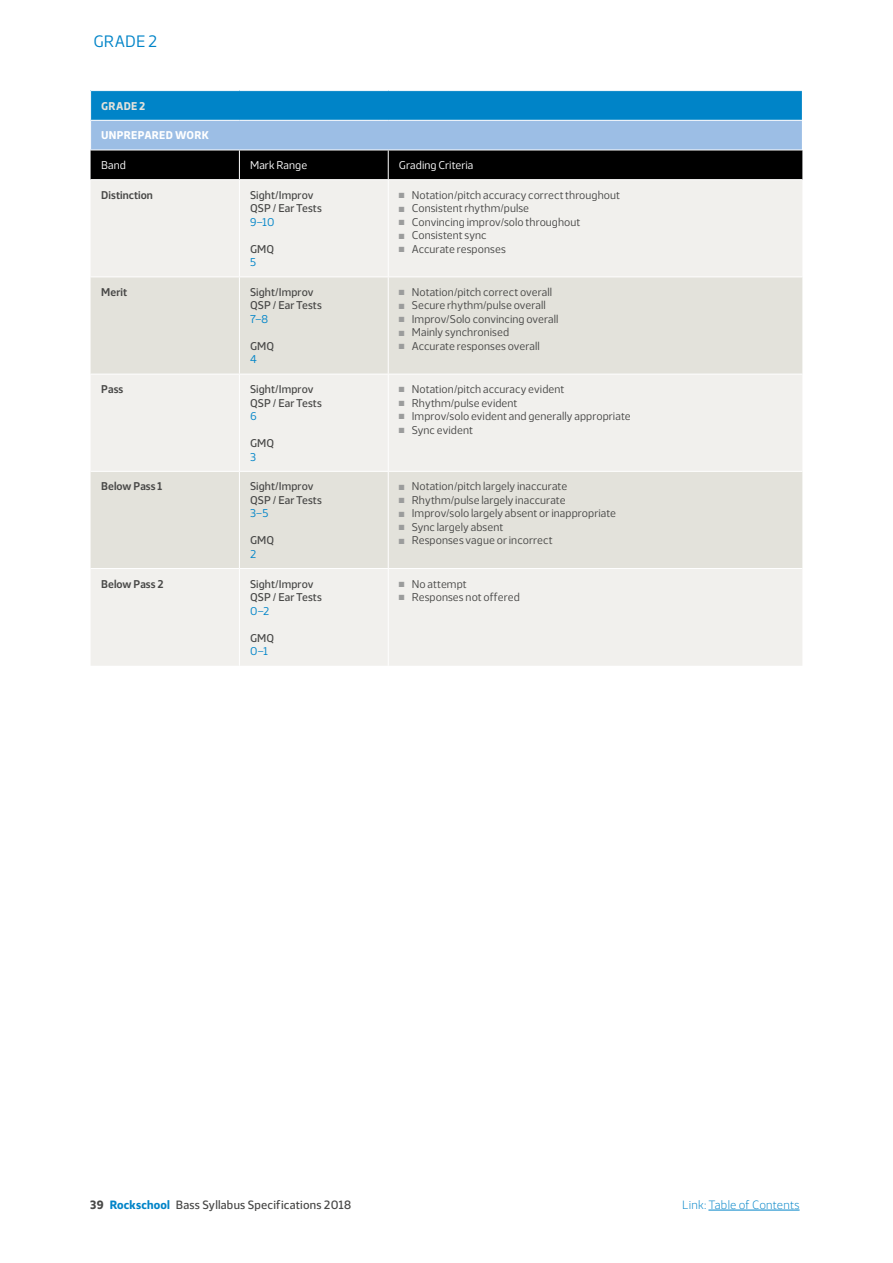
<style>
.page{position:relative;width:893px;height:1263px;background:#fff}
.page>*{position:absolute;margin:0;border:0;box-sizing:border-box;transform-origin:0 0}
.t1{font:16.5px "Webnar";letter-spacing:.005em;color:#0084c8}
.t2{font:500 12px "Webnar";letter-spacing:.02em;color:#484847}
.t3{font:300 12px "Webnar";letter-spacing:.015em;color:#0084c8}
.t4{font:11.25px/13.5px "Webnar";letter-spacing:.005em;color:#484847}
.t5{font:500 11.25px/13.5px "Webnar";letter-spacing:.005em;color:#484847}
.t6{font:600 11.25px "Webnar";letter-spacing:.005em;color:#484847}
.t7{font:11.25px "Webnar";letter-spacing:.005em;color:#fff}
.t8{font:11.25px "Webnar";color:#0084c8}
.t9{font:700 11.25px "Webnar";letter-spacing:.02em;color:#fff}
.t10{font:700 11.25px "Webnar";letter-spacing:.02em;color:#e3e2db}
.s1{font-weight:700}
.s2{font-weight:700;color:#0084c8}
</style>
<div class="page">
<hr style="left:708px;top:1210px;width:92px;height:1px;background:#0084c8">
<div style="left:91px;top:180px;width:711px;height:486px;background:#f1f0ed"></div>
<svg style="left:91px;top:277px;width:711px;height:291px;background:#e7e6e1"></svg>
<hr style="left:239px;top:180px;width:1px;height:96px;background:#fff">
<hr style="left:388px;top:180px;width:1px;height:96px;background:#fff">
<hr style="left:239px;top:277px;width:1px;height:97px;background:#fff">
<hr style="left:388px;top:277px;width:1px;height:97px;background:#fff">
<hr style="left:91px;top:374px;width:148px;height:1px;background:#fff">
<hr style="left:239px;top:374px;width:149px;height:1px;background:#fff">
<hr style="left:239px;top:374px;width:1px;height:97px;background:#fff">
<hr style="left:388px;top:374px;width:414px;height:1px;background:#fff">
<hr style="left:388px;top:374px;width:1px;height:97px;background:#fff">
<hr style="left:239px;top:472px;width:1px;height:96px;background:#fff">
<hr style="left:388px;top:472px;width:1px;height:96px;background:#fff">
<hr style="left:91px;top:568px;width:148px;height:1px;background:#fff">
<hr style="left:239px;top:568px;width:149px;height:1px;background:#fff">
<hr style="left:239px;top:569px;width:1px;height:97px;background:#fff">
<hr style="left:388px;top:568px;width:414px;height:1px;background:#fff">
<hr style="left:388px;top:569px;width:1px;height:97px;background:#fff">
<hr style="left:91px;top:276px;width:148px;height:1px;background:#fff">
<hr style="left:239px;top:276px;width:149px;height:1px;background:#fff">
<hr style="left:388px;top:276px;width:414px;height:1px;background:#fff">
<hr style="left:91px;top:471px;width:148px;height:1px;background:#fff">
<hr style="left:239px;top:471px;width:149px;height:1px;background:#fff">
<hr style="left:388px;top:471px;width:414px;height:1px;background:#fff">
<svg style="left:90px;top:91px;width:713px;height:89px;background:#3b7093"></svg>
<svg style="left:399px;top:193px;width:5px;height:5px"></svg>
<svg style="left:399px;top:206px;width:5px;height:5px"></svg>
<svg style="left:399px;top:220px;width:5px;height:5px"></svg>
<svg style="left:399px;top:233px;width:5px;height:5px"></svg>
<svg style="left:399px;top:247px;width:5px;height:5px"></svg>
<svg style="left:399px;top:290px;width:5px;height:5px"></svg>
<svg style="left:399px;top:303px;width:5px;height:6px"></svg>
<svg style="left:399px;top:317px;width:5px;height:5px"></svg>
<svg style="left:399px;top:330px;width:5px;height:6px"></svg>
<svg style="left:399px;top:344px;width:5px;height:5px"></svg>
<svg style="left:399px;top:387px;width:5px;height:5px"></svg>
<svg style="left:399px;top:401px;width:5px;height:5px"></svg>
<svg style="left:399px;top:414px;width:5px;height:5px"></svg>
<svg style="left:399px;top:428px;width:5px;height:5px"></svg>
<svg style="left:399px;top:484px;width:5px;height:6px"></svg>
<svg style="left:399px;top:498px;width:5px;height:5px"></svg>
<svg style="left:399px;top:511px;width:5px;height:6px"></svg>
<svg style="left:399px;top:525px;width:5px;height:5px"></svg>
<svg style="left:399px;top:538px;width:5px;height:6px"></svg>
<svg style="left:399px;top:581px;width:5px;height:6px"></svg>
<svg style="left:399px;top:595px;width:5px;height:5px"></svg>
<h1 class="t1" style="left:93px;top:35px;width:65px">GRADE 2</h1>
<p class="t10" style="left:101px;top:101px;width:46px">GRADE 2</p>
<p class="t9" style="left:101px;top:131px;width:109px">UNPREPARED WORK</p>
<p class="t7" style="left:101px;top:161px;width:26px">Band</p>
<p class="t7" style="left:250px;top:161px;width:59px">Mark Range</p>
<p class="t7" style="left:399px;top:161px;width:76px">Grading Criteria</p>
<p class="t6" style="left:101px;top:190px;width:53px">Distinction</p>
<p class="t5" style="left:250px;top:189px;width:73px">Sight/Improv<br>QSP / Ear Tests</p>
<p class="t8" style="left:250px;top:217px;width:26px">9–10</p>
<p class="t5" style="left:250px;top:243px;width:26px">GMQ</p>
<p class="t8" style="left:250px;top:258px;width:7px">5</p>
<p class="t4" style="left:412px;top:189px;width:210px">Notation/pitch accuracy correct throughout<br>Consistent rhythm/pulse<br>Convincing improv/solo throughout<br>Consistent sync<br>Accurate responses</p>
<p class="t6" style="left:101px;top:288px;width:27px">Merit</p>
<p class="t5" style="left:250px;top:286px;width:73px">Sight/Improv<br>QSP / Ear Tests</p>
<p class="t8" style="left:250px;top:315px;width:20px">7–8</p>
<p class="t5" style="left:250px;top:340px;width:26px">GMQ</p>
<p class="t8" style="left:250px;top:355px;width:8px">4</p>
<p class="t6" style="left:101px;top:385px;width:24px">Pass</p>
<p class="t5" style="left:250px;top:383px;width:73px">Sight/Improv<br>QSP / Ear Tests</p>
<p class="t8" style="left:250px;top:412px;width:8px">6</p>
<p class="t5" style="left:250px;top:437px;width:26px">GMQ</p>
<p class="t8" style="left:250px;top:452px;width:7px">3</p>
<p class="t6" style="left:101px;top:482px;width:63px">Below Pass 1</p>
<p class="t5" style="left:250px;top:480px;width:73px">Sight/Improv<br>QSP / Ear Tests</p>
<p class="t8" style="left:250px;top:509px;width:20px">3–5</p>
<p class="t5" style="left:250px;top:534px;width:26px">GMQ</p>
<p class="t8" style="left:250px;top:549px;width:8px">2</p>
<p class="t6" style="left:101px;top:579px;width:64px">Below Pass 2</p>
<p class="t5" style="left:250px;top:578px;width:73px">Sight/Improv<br>QSP / Ear Tests</p>
<p class="t8" style="left:250px;top:606px;width:21px">0–2</p>
<p class="t5" style="left:250px;top:632px;width:26px">GMQ</p>
<p class="t8" style="left:250px;top:647px;width:19px">0–1</p>
<p class="t4" style="left:412px;top:286px;width:148px">Notation/pitch correct overall<br>Secure rhythm/pulse overall<br>Improv/Solo convincing overall<br>Mainly synchronised<br>Accurate responses overall</p>
<p class="t4" style="left:412px;top:383px;width:220px">Notation/pitch accuracy evident<br>Rhythm/pulse evident<br>Improv/solo evident and generally appropriate<br>Sync evident</p>
<p class="t4" style="left:412px;top:480px;width:206px">Notation/pitch largely inaccurate Rhythm/pulse largely inaccurate Improv/solo largely absent or inappropriate Sync largely absent<br>Responses vague or incorrect</p>
<p class="t4" style="left:412px;top:578px;width:110px">No attempt<br>Responses not offered</p>
<p class="t2" style="left:90px;top:1200px;width:263px"><span class="s1">39</span> <span class="s2">Rockschool</span> Bass Syllabus Specifications 2018</p>
<p class="t3" style="left:682px;top:1200px;width:119px">Link: Table of Contents</p>
</div>
